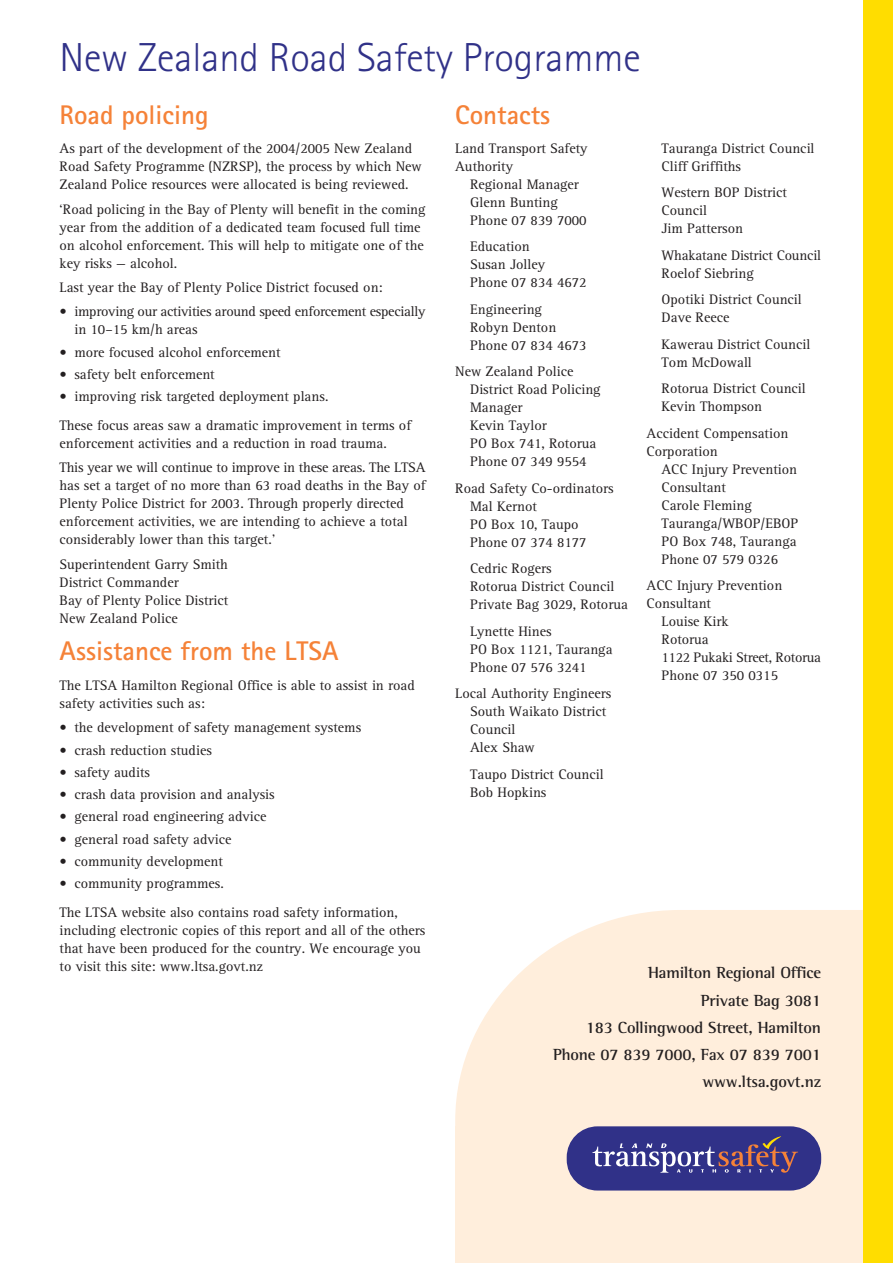
<style>
.page{position:relative;width:893px;height:1263px;background:#fff}
.page>*{position:absolute;margin:0;border:0;box-sizing:border-box;transform-origin:0 0}
.t1{font:40.5px "Rotis Sans Serif Light NZT";color:#303188}
.t2{font:27px "Rotis Sans Serif Bold NZT";color:#f58238}
.t3{font:16.5px/27.3px "Rotis Semi Serif Bold NZT";letter-spacing:-.01em;color:#231f20;text-align:right}
.t4{font:14.25px/18px "Rotis Serif NZT";color:#231f20}
.t5{font:14.25px/18px "Rotis Serif NZT";letter-spacing:-.02em;color:#231f20}
</style>
<div class="page">
<svg style="left:455px;top:910px;width:408px;height:217px;background:#feefe0"></svg>
<div style="left:455px;top:1127px;width:437px;height:136px;background:#ffeedc"></div>
<div style="left:863px;top:0;width:29px;height:1263px;background:#fd0"></div>
<div style="left:566px;top:1126px;width:255px;height:65px;background:#303188;border-radius:31px"></div>
<svg style="left:592px;top:1136px;width:206px;height:37px"></svg>
<h1 class="t1" style="left:60px;top:42px;width:582px">New Zealand Road Safety Programme</h1>
<h2 class="t2" style="left:60px;top:105px;width:150px">Road policing</h2>
<p class="t4" style="left:60px;top:141px;width:364px">As part of the development of the 2004/2005 New Zealand<br>Road Safety Programme (NZRSP), the process by which New<br>Zealand Police resources were allocated is being reviewed.</p>
<p class="t4" style="left:60px;top:201px;width:367px">‘Road policing in the Bay of Plenty will benefit in the coming year from the addition of a dedicated team focused full time on alcohol enforcement. This will help to mitigate one of the key risks — alcohol.</p>
<p class="t4" style="left:60px;top:279px;width:325px">Last year the Bay of Plenty Police District focused on:</p>
<p class="t5" style="left:74px;top:304px;width:352px;text-indent:-15px">• improving our activities around speed enforcement especially in 10–15 km/h areas</p>
<p class="t4" style="left:60px;top:344px;width:222px">• more focused alcohol enforcement</p>
<p class="t4" style="left:60px;top:366px;width:157px">• safety belt enforcement</p>
<p class="t4" style="left:60px;top:383px;width:353px;line-height:28.7px">• improving risk targeted deployment plans.<br>These focus areas saw a dramatic improvement in terms of</p>
<p class="t4" style="left:60px;top:432px;width:367px;line-height:24.5px">enforcement activities and a reduction in road trauma.<br>This year we will continue to improve in these areas. The LTSA</p>
<p class="t4" style="left:60px;top:478px;width:367px">has set a target of no more than 63 road deaths in the Bay of Plenty Police District for 2003. Through properly directed enforcement activities, we are intending to achieve a total considerably lower than this target.'</p>
<p class="t4" style="left:60px;top:556px;width:170px">Superintendent Garry Smith<br>District Commander<br>Bay of Plenty Police District<br>New Zealand Police</p>
<h2 class="t2" style="left:60px;top:641px;width:280px">Assistance from the LTSA</h2>
<p class="t4" style="left:60px;top:677px;width:357px">The LTSA Hamilton Regional Office is able to assist in road safety activities such as:</p>
<p class="t4" style="left:60px;top:720px;width:303px">• the development of safety management systems</p>
<p class="t4" style="left:60px;top:742px;width:154px">• crash reduction studies</p>
<p class="t4" style="left:60px;top:764px;width:92px">• safety audits</p>
<p class="t4" style="left:60px;top:786px;width:217px">• crash data provision and analysis</p>
<p class="t4" style="left:60px;top:809px;width:208px">• general road engineering advice</p>
<p class="t4" style="left:60px;top:831px;width:173px">• general road safety advice</p>
<p class="t4" style="left:60px;top:853px;width:165px">• community development</p>
<p class="t4" style="left:60px;top:870px;width:340px;line-height:28.7px">• community programmes.<br>The LTSA website also contains road safety information,</p>
<p class="t4" style="left:60px;top:922px;width:367px">including electronic copies of this report and all of the others that have been produced for the country. We encourage you to visit this site: www.ltsa.govt.nz</p>
<h2 class="t2" style="left:455px;top:105px;width:97px">Contacts</h2>
<p class="t4" style="left:661px;top:140px;width:154px">Tauranga District Council<br>Cliff Griffiths</p>
<p class="t4" style="left:661px;top:185px;width:127px">Western BOP District<br>Council<br>Jim Patterson</p>
<p class="t4" style="left:661px;top:247px;width:161px">Whakatane District Council<br>Roelof Siebring</p>
<p class="t4" style="left:661px;top:292px;width:142px">Opotiki District Council<br>Dave Reece</p>
<p class="t4" style="left:661px;top:336px;width:150px">Kawerau District Council<br>Tom McDowall</p>
<p class="t4" style="left:661px;top:381px;width:146px">Rotorua District Council<br>Kevin Thompson</p>
<p class="t4" style="left:646px;top:425px;width:143px">Accident Compensation<br>Corporation</p>
<p class="t4" style="left:661px;top:461px;width:138px">ACC Injury Prevention<br>Consultant<br>Carole Fleming<br>Tauranga/WBOP/EBOP<br>PO Box 748, Tauranga<br>Phone 07 579 0326</p>
<p class="t4" style="left:646px;top:578px;width:137px">ACC Injury Prevention</p>
<p class="t4" style="left:646px;top:596px;width:66px">Consultant</p>
<p class="t4" style="left:661px;top:614px;width:69px">Louise Kirk</p>
<p class="t4" style="left:661px;top:632px;width:49px">Rotorua</p>
<p class="t5" style="left:661px;top:650px;width:161px">1122 Pukaki Street, Rotorua</p>
<p class="t4" style="left:661px;top:668px;width:118px">Phone 07 350 0315</p>
<p class="t4" style="left:455px;top:140px;width:134px">Land Transport Safety<br>Authority</p>
<p class="t4" style="left:470px;top:176px;width:118px">Regional Manager<br>Glenn Bunting<br>Phone 07 839 7000</p>
<p class="t4" style="left:470px;top:239px;width:118px">Education<br>Susan Jolley<br>Phone 07 834 4672</p>
<p class="t4" style="left:470px;top:301px;width:118px">Engineering<br>Robyn Denton<br>Phone 07 834 4673</p>
<p class="t4" style="left:470px;top:364px;width:132px;text-indent:-15px">New Zealand Police<br>District Road Policing<br>Manager<br>Kevin Taylor<br>PO Box 741, Rotorua<br>Phone 07 349 9554</p>
<p class="t4" style="left:470px;top:480px;width:145px;text-indent:-15px">Road Safety Co-ordinators<br>Mal Kernot<br>PO Box 10, Taupo<br>Phone 07 374 8177</p>
<p class="t4" style="left:470px;top:561px;width:159px">Cedric Rogers<br>Rotorua District Council<br>Private Bag 3029, Rotorua</p>
<p class="t4" style="left:470px;top:623px;width:144px">Lynette Hines<br>PO Box 1121, Tauranga<br>Phone 07 576 3241</p>
<p class="t4" style="left:470px;top:686px;width:143px;text-indent:-15px">Local Authority Engineers<br>South Waikato District<br>Council<br>Alex Shaw</p>
<p class="t4" style="left:470px;top:766px;width:135px">Taupo District Council<br>Bob Hopkins</p>
<p class="t3" style="left:553px;top:961px;width:269px">Hamilton Regional Office<br>Private Bag 3081<br>183 Collingwood Street, Hamilton<br>Phone 07 839 7000, Fax 07 839 7001 www.ltsa.govt.nz</p>
</div>
